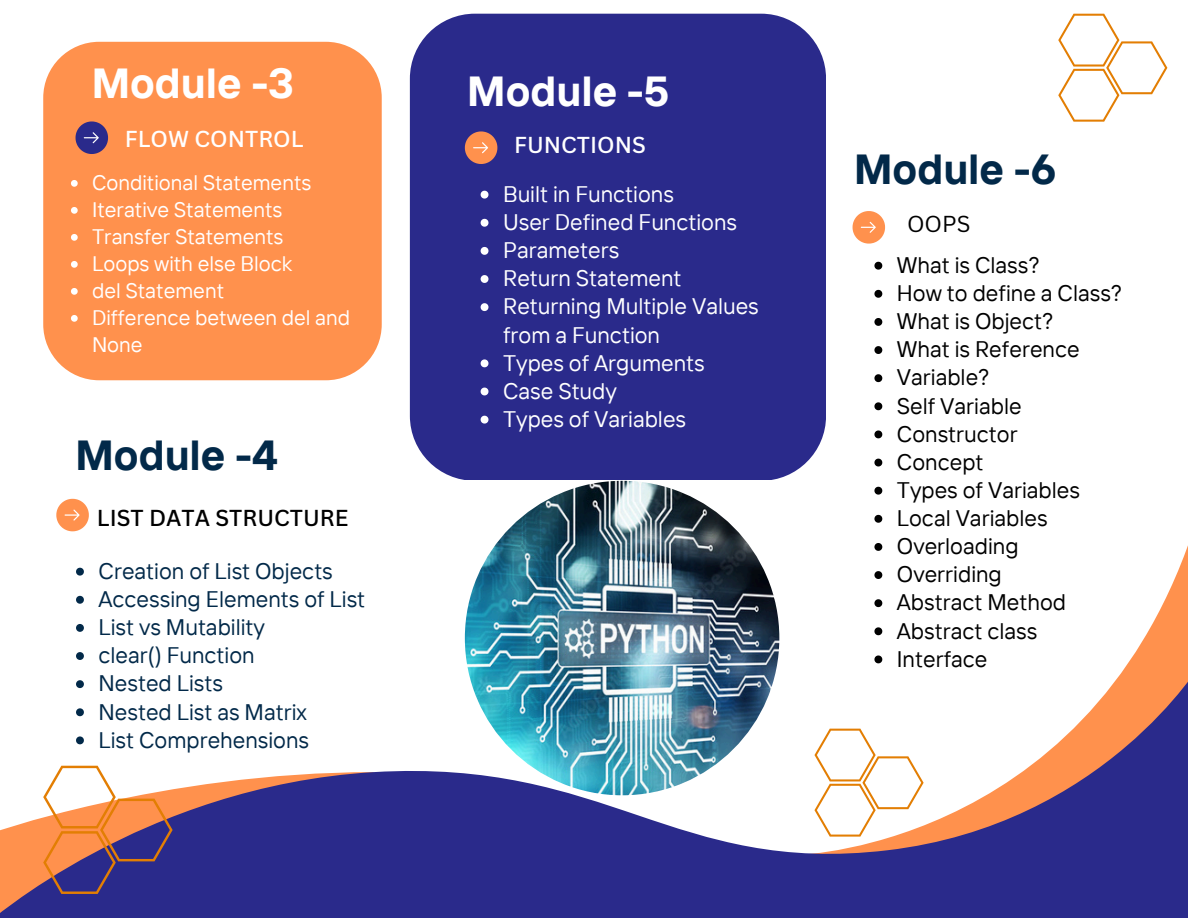
<style>
.page{position:relative;width:1188px;height:918px;background:#fff}
.page>*{position:absolute;margin:0;border:0;box-sizing:border-box;transform-origin:0 0}
.t1{font:700 42px "TT Interphases";color:#022949}
.t2{font:700 42px "TT Interphases";color:#fff}
.t3{font:22.5px "TT Interphases";color:#000}
.t4{font:22.5px/28.2px "TT Interphases";color:#fff}
.t5{font:22.5px "TT Interphases";color:#022949}
.t6{font:500 22.5px "Canva Sans";color:#fff}
.t7{font:500 22.5px "Canva Sans";color:#000}
.t8{font:22.5px "Canva Sans";color:#000}
.t9{font:21px/27px "TT Interphases";color:#fff}
</style>
<div class="page">
<div style="left:410px;top:14px;width:416px;height:466px;background:#2a2a8b;border-radius:65px"></div>
<svg style="left:853px;top:211px;width:32px;height:33px"></svg>
<svg style="left:1058px;top:14px;width:109px;height:108px"></svg>
<svg style="left:56px;top:499px;width:33px;height:32px"></svg>
<svg style="left:877px;top:514px;width:311px;height:148px"></svg>
<svg style="left:0;top:662px;width:1188px;height:256px"></svg>
<div style="left:43px;top:42px;width:339px;height:338px;background:#ff914d;border-radius:56px"></div>
<svg style="left:76px;top:121px;width:32px;height:33px"></svg>
<svg style="left:465px;top:131px;width:32px;height:33px"></svg>
<svg style="left:76px;top:568px;width:8px;height:8px"></svg>
<svg style="left:76px;top:596px;width:8px;height:8px"></svg>
<svg style="left:76px;top:624px;width:8px;height:8px"></svg>
<svg style="left:76px;top:652px;width:8px;height:8px"></svg>
<svg style="left:76px;top:680px;width:8px;height:8px"></svg>
<svg style="left:76px;top:708px;width:8px;height:8px"></svg>
<svg style="left:76px;top:736px;width:8px;height:8px"></svg>
<svg style="left:43px;top:766px;width:130px;height:128px"></svg>
<img style="left:465px;top:481px;width:314px;height:314px;border-radius:50%">
<svg style="left:71px;top:180px;width:7px;height:7px"></svg>
<svg style="left:71px;top:207px;width:7px;height:7px"></svg>
<svg style="left:71px;top:234px;width:7px;height:7px"></svg>
<svg style="left:71px;top:261px;width:7px;height:7px"></svg>
<svg style="left:71px;top:288px;width:7px;height:7px"></svg>
<svg style="left:71px;top:315px;width:7px;height:7px"></svg>
<svg style="left:481px;top:191px;width:7px;height:8px"></svg>
<svg style="left:481px;top:219px;width:7px;height:8px"></svg>
<svg style="left:481px;top:247px;width:7px;height:8px"></svg>
<svg style="left:481px;top:275px;width:7px;height:8px"></svg>
<svg style="left:481px;top:303px;width:7px;height:8px"></svg>
<svg style="left:481px;top:359px;width:7px;height:8px"></svg>
<svg style="left:481px;top:388px;width:7px;height:7px"></svg>
<svg style="left:481px;top:416px;width:7px;height:8px"></svg>
<svg style="left:874px;top:262px;width:8px;height:8px"></svg>
<svg style="left:874px;top:290px;width:8px;height:8px"></svg>
<svg style="left:874px;top:318px;width:8px;height:8px"></svg>
<svg style="left:874px;top:346px;width:8px;height:8px"></svg>
<svg style="left:874px;top:374px;width:8px;height:8px"></svg>
<svg style="left:874px;top:402px;width:8px;height:8px"></svg>
<svg style="left:874px;top:430px;width:8px;height:8px"></svg>
<svg style="left:874px;top:459px;width:8px;height:7px"></svg>
<svg style="left:874px;top:487px;width:8px;height:8px"></svg>
<svg style="left:874px;top:515px;width:8px;height:8px"></svg>
<svg style="left:874px;top:543px;width:8px;height:8px"></svg>
<svg style="left:874px;top:571px;width:8px;height:8px"></svg>
<svg style="left:874px;top:599px;width:8px;height:8px"></svg>
<svg style="left:874px;top:627px;width:8px;height:8px"></svg>
<svg style="left:874px;top:655px;width:8px;height:8px"></svg>
<svg style="left:814px;top:729px;width:110px;height:108px"></svg>
<p class="t2" style="left:92px;top:56px;width:204px">Module -3</p>
<p class="t6" style="left:125px;top:123px;width:180px">FLOW CONTROL</p>
<p class="t9" style="left:92px;top:169px;width:221px">Conditional Statements</p>
<h1 class="t9" style="left:92px;top:196px;width:192px">Iterative Statements</h1>
<h2 class="t9" style="left:92px;top:223px;width:193px">Transfer Statements</h2>
<h1 class="t9" style="left:92px;top:250px;width:202px">Loops with else Block</h1>
<p class="t9" style="left:92px;top:277px;width:134px">del Statement</p>
<p class="t9" style="left:92px;top:304px;width:260px">Difference between del and<br>None</p>
<p class="t1" style="left:76px;top:428px;width:204px">Module -4</p>
<h1 class="t7" style="left:97px;top:502px;width:253px">LIST DATA STRUCTURE</h1>
<p class="t5" style="left:99px;top:556px;width:236px">Creation of List Objects</p>
<h2 class="t5" style="left:99px;top:585px;width:268px">Accessing Elements of List</h2>
<p class="t5" style="left:99px;top:613px;width:168px">List vs Mutability</p>
<p class="t5" style="left:99px;top:641px;width:158px">clear() Function</p>
<p class="t5" style="left:99px;top:669px;width:126px">Nested Lists</p>
<p class="t5" style="left:99px;top:697px;width:210px">Nested List as Matrix</p>
<p class="t5" style="left:99px;top:725px;width:212px">List Comprehensions</p>
<p class="t2" style="left:467px;top:64px;width:204px">Module -5</p>
<p class="t6" style="left:514px;top:128px;width:133px">FUNCTIONS</p>
<p class="t4" style="left:503px;top:179px;width:172px">Built in Functions</p>
<p class="t4" style="left:503px;top:208px;width:236px">User Defined Functions</p>
<h3 class="t4" style="left:503px;top:236px;width:118px">Parameters</h3>
<p class="t4" style="left:503px;top:264px;width:180px">Return Statement</p>
<p class="t4" style="left:503px;top:292px;width:257px">Returning Multiple Values from a Function</p>
<p class="t4" style="left:503px;top:348px;width:203px">Types of Arguments</p>
<p class="t4" style="left:503px;top:376px;width:115px">Case Study</p>
<p class="t4" style="left:503px;top:404px;width:185px">Types of Variables</p>
<p class="t1" style="left:854px;top:142px;width:204px">Module -6</p>
<p class="t8" style="left:907px;top:208px;width:65px">OOPS</p>
<p class="t3" style="left:897px;top:250px;width:144px">What is Class?</p>
<p class="t3" style="left:897px;top:279px;width:227px">How to define a Class?</p>
<p class="t3" style="left:897px;top:307px;width:158px">What is Object?</p>
<p class="t3" style="left:897px;top:335px;width:184px">What is Reference</p>
<p class="t3" style="left:897px;top:363px;width:94px">Variable?</p>
<p class="t3" style="left:897px;top:391px;width:126px">Self Variable</p>
<p class="t3" style="left:897px;top:419px;width:122px">Constructor</p>
<p class="t3" style="left:897px;top:447px;width:88px">Concept</p>
<p class="t3" style="left:897px;top:475px;width:185px">Types of Variables</p>
<p class="t3" style="left:897px;top:504px;width:152px">Local Variables</p>
<h1 class="t3" style="left:897px;top:532px;width:123px">Overloading</h1>
<p class="t3" style="left:897px;top:560px;width:106px">Overriding</p>
<p class="t3" style="left:897px;top:588px;width:171px">Abstract Method</p>
<p class="t3" style="left:897px;top:616px;width:142px">Abstract class</p>
<h2 class="t3" style="left:897px;top:644px;width:92px">Interface</h2>
</div>
